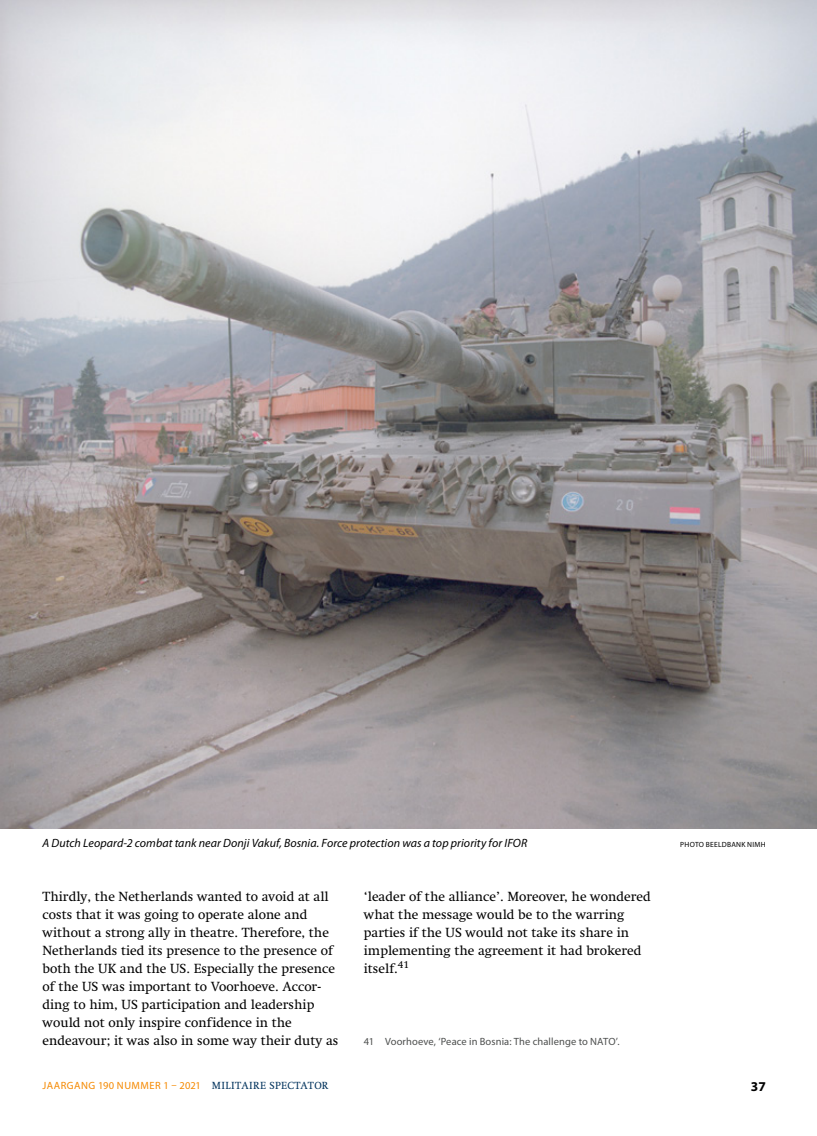
<style>
.page{position:relative;width:817px;height:1136px;background:#fff}
.page>*{position:absolute;margin:0;border:0;box-sizing:border-box;transform-origin:0 0}
.t1{font:13.5px/18px "Swift LT Std";color:#000}
.t2{font:700 13.5px "Myriad Pro";color:#000}
.t3{font:italic 12px "Myriad Pro";letter-spacing:.005em;color:#000}
.t4{font:10.5px "Myriad Pro";letter-spacing:.01em;color:#4d4f4e}
.t5{font:10.5px "Myriad Pro";letter-spacing:.045em;color:#f58900}
.t6{font:7.5px "Myriad Pro";letter-spacing:.035em;color:#000}
.s1{font-family:"Swift LT Std";color:#00325c}
</style>
<div class="page">
<img style="left:0;top:0;width:816px;height:828px">
<p class="t3" style="left:43px;top:835px;width:486px">A Dutch Leopard-2 combat tank near Donji Vakuf, Bosnia. Force protection was a top priority for IFOR</p>
<p class="t6" style="left:680px;top:839px;width:87px">PHOTO BEELDBANK NIMH</p>
<p class="t1" style="left:43px;top:887px;width:297px">Thirdly, the Netherlands wanted to avoid at all costs that it was going to operate alone and without a strong ally in theatre. Therefore, the Netherlands tied its presence to the presence of both the UK and the US. Especially the presence of the US was important to Voorhoeve. Accor&shy;ding to him, US participation and leadership would not only inspire confidence in the endeavour; it was also in some way their duty as</p>
<p class="t1" style="left:364px;top:887px;width:288px">‘leader of the alliance’. Moreover, he wondered what the message would be to the warring parties if the US would not take its share in implementing the agreement it had brokered itself.<sup>41</sup></p>
<p class="t4" style="left:364px;top:1034px;width:257px">41 Voorhoeve, ‘Peace in Bosnia: The challenge to NATO’.</p>
<p class="t5" style="left:43px;top:1078px;width:287px">JAARGANG 190 NUMMER 1 – 2021 <span class="s1">MILITAIRE SPECTATOR</span></p>
<p class="t2" style="left:750px;top:1077px;width:16px">37</p>
</div>
